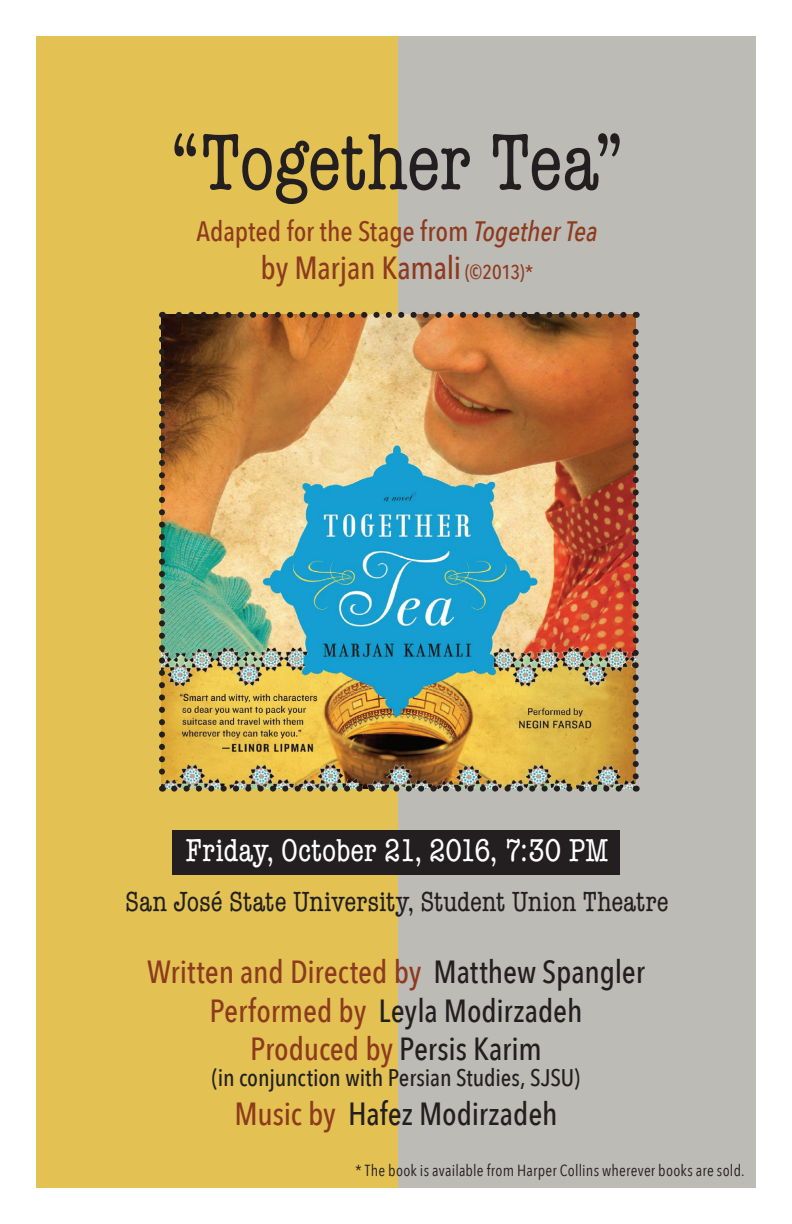
<style>
.page{position:relative;width:792px;height:1224px;background:#fff}
.page>*{position:absolute;margin:0;border:0;box-sizing:border-box;transform-origin:0 0}
.t1{font:condensed 80px "American Typewriter";letter-spacing:-.015em;color:#231f20}
.t2{font:500 32px/38.4px "Avenir Next Condensed";letter-spacing:-.005em;color:#8d3a1e;text-align:center}
.t3{font:condensed 32px "American Typewriter";color:#fff}
.t4{font:500 32px "Avenir Next Condensed";letter-spacing:-.005em;color:#231f20}
.t5{font:condensed 28px "American Typewriter";letter-spacing:-.005em;color:#231f20}
.t6{font:500 28px "Avenir Next Condensed";color:#8d3a1e}
.t7{font:500 24px "Avenir Next Condensed";letter-spacing:-.005em;color:#231f20}
.t8{font:16px "Avenir Next Condensed";letter-spacing:.015em;color:#231f20}
.s1{font-style:italic}
.s2{font-size:20px}
.s3{color:#231f20}
.s4{color:#8d3a1e}
</style>
<div class="page">
<div style="left:395px;top:36px;width:361px;height:1152px;background:#bdbbb6"></div>
<div style="left:36px;top:36px;width:362px;height:1152px;background:#e3c253"></div>
<img style="left:162px;top:315px;width:474px;height:474px">
<img style="left:174px;top:786px;width:456px;height:6px">
<svg style="left:159px;top:327px;width:6px;height:465px"></svg>
<svg style="left:633px;top:312px;width:6px;height:464px"></svg>
<svg style="left:162px;top:312px;width:462px;height:6px"></svg>
<div style="left:172px;top:830px;width:448px;height:45px;background:#231f20"></div>
<h1 class="t1" style="left:170px;top:118px;width:456px">“Together Tea”</h1>
<p class="t6" style="left:197px;top:214px;width:403px">Adapted for the Stage from <span class="s1">Together Tea</span></p>
<p class="t2" style="left:261px;top:249px;width:274px">by Marjan Kamali <span class="s2">(©2013)*</span></p>
<p class="t3" style="left:185px;top:833px;width:425px">Friday, October 21, 2016, 7:30 PM</p>
<p class="t5" style="left:125px;top:886px;width:545px">San José State University, Student Union Theatre</p>
<p class="t2" style="left:147px;top:953px;width:499px">Written and Directed by <span class="s3">Matthew Spangler<br></span>Performed by <span class="s3">Leyla Modirzadeh<br></span>Produced by <span class="s3">Persis Karim</span></p>
<p class="t7" style="left:212px;top:1063px;width:370px">(in conjunction with Persian Studies, SJSU)</p>
<p class="t4" style="left:234px;top:1094px;width:325px"><span class="s4">Music by</span> Hafez Modirzadeh</p>
<p class="t8" style="left:355px;top:1157px;width:391px">* The book is available from Harper Collins wherever books are sold.</p>
</div>
